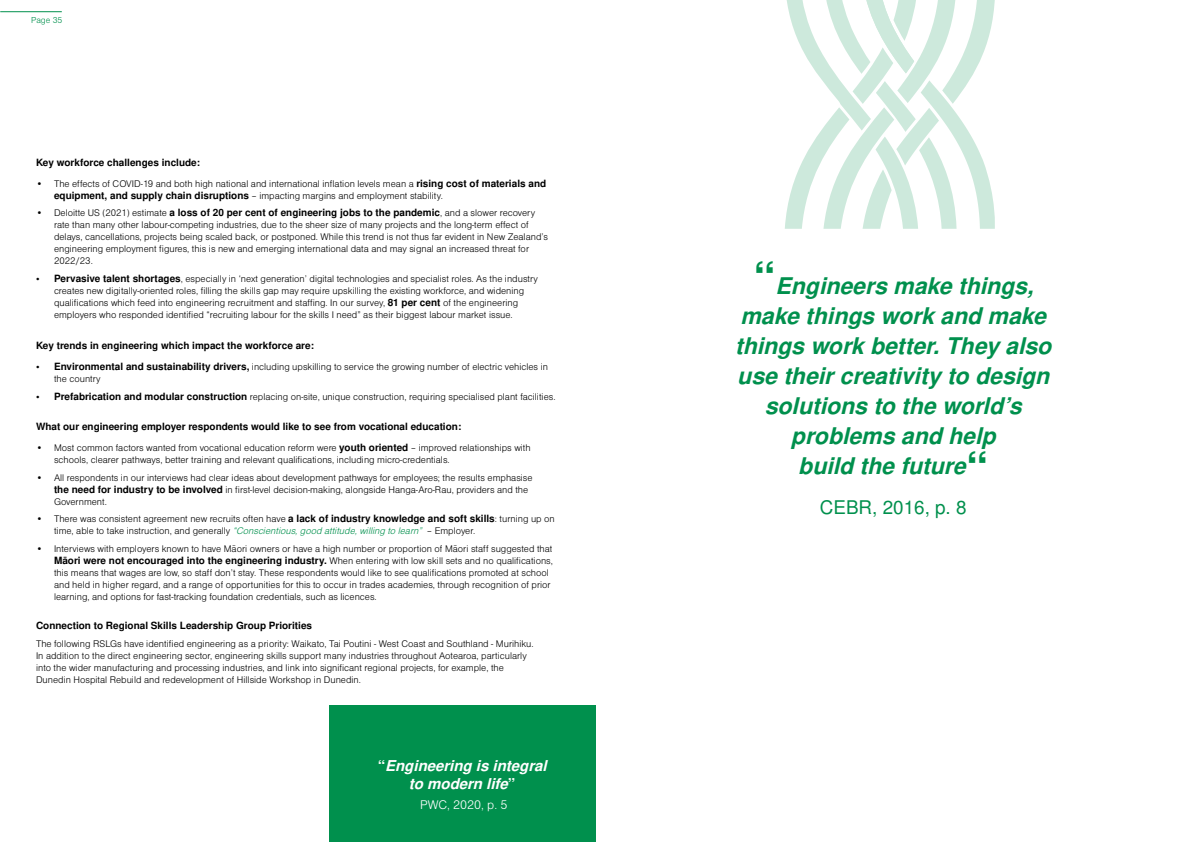
<style>
.page{position:relative;width:1191px;height:842px;background:#fff}
.page>*{position:absolute;margin:0;border:0;box-sizing:border-box;transform-origin:0 0}
.t1{font:italic 700 23px/30px "Nimbus San L";color:#00904d;text-align:center}
.t2{font:18.9px "Nimbus San L";color:#00904d}
.t3{font:italic 700 15px/18px "Nimbus San L";color:#fff;text-align:center}
.t4{font:13px "Nimbus Sans DOT Ligh";color:#fff}
.t5{font:10px/12px "Nimbus Sans DOT Ligh";color:#000}
.t6{font:700 10px "Nimbus San L";color:#000}
.t7{font:9px "Nimbus Sans DOT Ligh";color:#00904d}
.s1{font-family:"Nimbus San L";font-weight:700}
.s2{font-family:"Nimbus Sans DOT Ligh";font-weight:400}
.s3{font-style:italic;color:#00904d}
.s4{font-style:normal}
.s5{font-style:normal;font-size:45px}
</style>
<div class="page">
<hr style="left:0;top:12px;width:62px;height:1px;background:#00904d">
<div style="left:329px;top:706px;width:266px;height:136px;background:#00904d"></div>
<svg style="left:785px;top:0;width:210px;height:229px"></svg>
<p class="t7" style="left:31px;top:15px;width:33px">Page 35</p>
<p class="t6" style="left:36px;top:155px;width:166px">Key workforce challenges include:</p>
<p class="t5" style="left:54px;top:178px;width:494px;text-indent:-18px">• The effects of COVID-19 and both high national and international inflation levels mean a <span class="s1">rising cost of materials and equipment, and supply chain disruptions</span> – impacting margins and employment stability.</p>
<p class="t6" style="left:36px;top:206px;width:500px"><span class="s2">• Deloitte US (2021) estimate</span> a loss of 20 per cent of engineering jobs to the pandemic<span class="s2">, and a slower recovery</span></p>
<p class="t5" style="left:54px;top:219px;width:495px">rate than many other labour-competing industries, due to the sheer size of many projects and the long-term effect of delays, cancellations, projects being scaled back, or postponed. While this trend is not thus far evident in New Zealand’s engineering employment figures, this is new and emerging international data and may signal an increased threat for 2022/23.</p>
<p class="t5" style="left:54px;top:273px;width:485px;text-indent:-18px"><span class="s1">• Pervasive talent shortages</span>, especially in ‘next generation’ digital technologies and specialist roles. As the industry creates new digitally-oriented roles, filling the skills gap may require upskilling the existing workforce, and widening qualifications which feed into engineering recruitment and staffing. In our survey, <span class="s1">81 per cent</span> of the engineering employers who responded identified “recruiting labour for the skills I need” as their biggest labour market issue.</p>
<p class="t6" style="left:36px;top:338px;width:280px">Key trends in engineering which impact the workforce are:</p>
<p class="t5" style="left:54px;top:361px;width:495px;text-indent:-18px"><span class="s1">• Environmental and sustainability drivers,</span> including upskilling to service the growing number of electric vehicles in the country</p>
<p class="t5" style="left:36px;top:390px;width:521px"><span class="s1">• Prefabrication and modular construction</span> replacing on-site, unique construction, requiring specialised plant facilities.</p>
<p class="t6" style="left:36px;top:420px;width:427px">What our engineering employer respondents would like to see from vocational education:</p>
<p class="t5" style="left:54px;top:442px;width:478px;text-indent:-18px">• Most common factors wanted from vocational education reform were <span class="s1">youth oriented</span> – improved relationships with schools, clearer pathways, better training and relevant qualifications, including micro-credentials.</p>
<p class="t5" style="left:54px;top:471px;width:480px;text-indent:-18px">• All respondents in our interviews had clear ideas about development pathways for employees; the results emphasise <span class="s1">the need for industry to be involved</span> in first-level decision-making, alongside Hanga-Aro-Rau, providers and the<br>Government.</p>
<p class="t5" style="left:54px;top:513px;width:502px;text-indent:-18px">• There was consistent agreement new recruits often have <span class="s1">a lack of industry knowledge and soft skills</span>: turning up on time, able to take instruction, and generally <span class="s3">“Conscientious,good attitude,willing to learn”</span> – Employer.</p>
<p class="t5" style="left:36px;top:543px;width:518px">• Interviews with employers known to have Māori owners or have a high number or proportion of Māori staff suggested that</p>
<p class="t6" style="left:54px;top:553px;width:500px">Māori were not encouraged into the engineering industry. <span class="s2">When entering with low skill sets and no qualifications,</span></p>
<p class="t5" style="left:54px;top:567px;width:498px">this means that wages are low, so staff don’t stay. These respondents would like to see qualifications promoted at school and held in higher regard, and a range of opportunities for this to occur in trades academies, through recognition of prior learning, and options for fast-tracking foundation credentials, such as licences.</p>
<p class="t6" style="left:36px;top:618px;width:278px">Connection to Regional Skills Leadership Group Priorities</p>
<p class="t5" style="left:36px;top:638px;width:499px">The following RSLGs have identified engineering as a priority: Waikato, Tai Poutini - West Coast and Southland - Murihiku.<br>In addition to the direct engineering sector, engineering skills support many industries throughout Aotearoa, particularly into the wider manufacturing and processing industries, and link into significant regional projects, for example, the Dunedin Hospital Rebuild and redevelopment of Hillside Workshop in Dunedin.</p>
<h3 class="t3" style="left:378px;top:756px;width:175px"><span class="s4">“</span> Engineering isintegral to modern life<span class="s4">”</span></h3>
<h3 class="t4" style="left:420px;top:797px;width:89px">PWC, 2020, p. 5</h3>
<h1 class="t1" style="left:735px;top:270px;width:325px"><span class="s5">“</span> Engineersmakethings, makethingsworkand make thingsworkbetter.Theyalso usetheircreativityto design solutionsto theworld’s problemsand help<br>build thefuture<span class="s5">“</span></h1>
<h2 class="t2" style="left:820px;top:493px;width:148px">CEBR, 2016, p. 8</h2>
</div>
